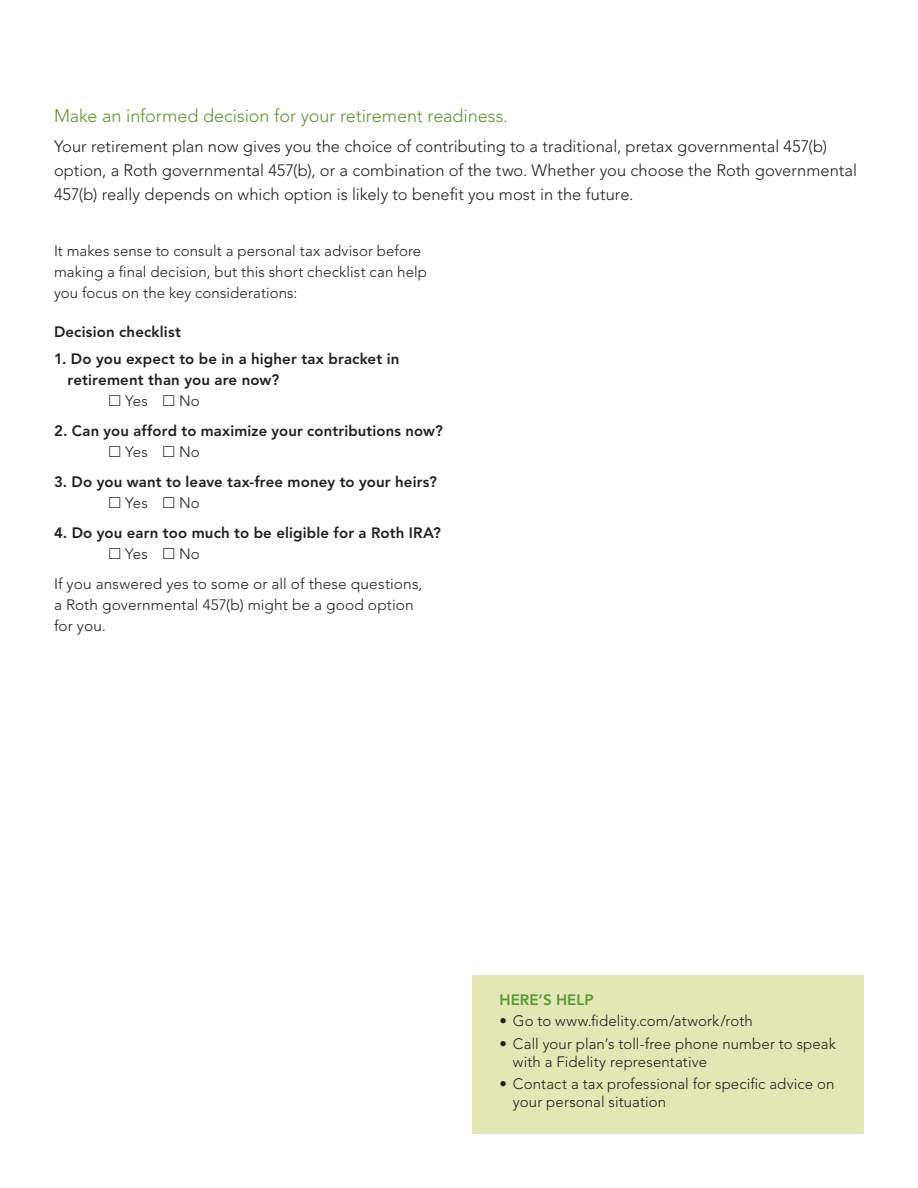
<style>
.page{position:relative;width:918px;height:1188px;background:#fff}
.page>*{position:absolute;margin:0;border:0;box-sizing:border-box;transform-origin:0 0}
.t1{font:300 18px "Avenir";letter-spacing:-.005em;color:#5c9731}
.t2{font:300 16.5px/24px "Avenir";color:#231f20}
.t3{font:300 15px/21px "Avenir";letter-spacing:.005em;color:#231f20}
.t4{font:800 15px/21px "Avenir";letter-spacing:.01em;color:#231f20}
.t5{font:800 15px "Avenir";letter-spacing:.005em;color:#5c9731}
</style>
<div class="page">
<div style="left:472px;top:976px;width:392px;height:158px;background:#e2e7b5"></div>
<p class="t1" style="left:54px;top:105px;width:455px">Make an informed decision for your retirement readiness.</p>
<p class="t2" style="left:54px;top:134px;width:805px">Your retirement plan now gives you the choice of contributing to a traditional, pretax governmental 457(b) option, a Roth governmental 457(b), or a combination of the two. Whether you choose the Roth governmental<br>457(b) really depends on which option is likely to benefit you most in the future.</p>
<p class="t3" style="left:54px;top:240px;width:375px">It makes sense to consult a personal tax advisor before making a final decision, but this short checklist can help you focus on the key considerations:</p>
<p class="t4" style="left:54px;top:321px;width:128px">Decision checklist</p>
<p class="t4" style="left:68px;top:348px;width:333px;text-indent:-14px">1. Do you expect to be in a higher tax bracket in retirement than you are now?</p>
<p class="t3" style="left:125px;top:390px;width:24px">Yes</p>
<p class="t3" style="left:179px;top:390px;width:22px">No</p>
<p class="t4" style="left:54px;top:420px;width:390px">2. Can you afford to maximize your contributions now?</p>
<p class="t3" style="left:125px;top:441px;width:24px">Yes</p>
<p class="t3" style="left:179px;top:441px;width:22px">No</p>
<p class="t4" style="left:54px;top:471px;width:384px">3. Do you want to leave tax-free money to your heirs?</p>
<p class="t3" style="left:125px;top:492px;width:24px">Yes</p>
<p class="t3" style="left:179px;top:492px;width:22px">No</p>
<p class="t4" style="left:54px;top:522px;width:389px">4. Do you earn too much to be eligible for a Roth IRA?</p>
<p class="t3" style="left:125px;top:543px;width:24px">Yes</p>
<p class="t3" style="left:54px;top:539px;width:370px;line-height:30px;text-indent:125px">No<br>If you answered yes to some or all of these questions,</p>
<p class="t3" style="left:54px;top:594px;width:361px">a Roth governmental 457(b) might be a good option for you.</p>
<p class="t5" style="left:500px;top:991px;width:94px">Here’s Help</p>
<p class="t3" style="left:499px;top:1010px;width:255px">• Go to www.fidelity.com/atwork/roth</p>
<p class="t3" style="left:513px;top:1034px;width:325px;line-height:18px;text-indent:-14px">• Call your plan’s toll-free phone number to speak with a Fidelity representative</p>
<p class="t3" style="left:513px;top:1075px;width:323px;line-height:18px;text-indent:-14px">• Contact a tax professional for specific advice on your personal situation</p>
</div>
